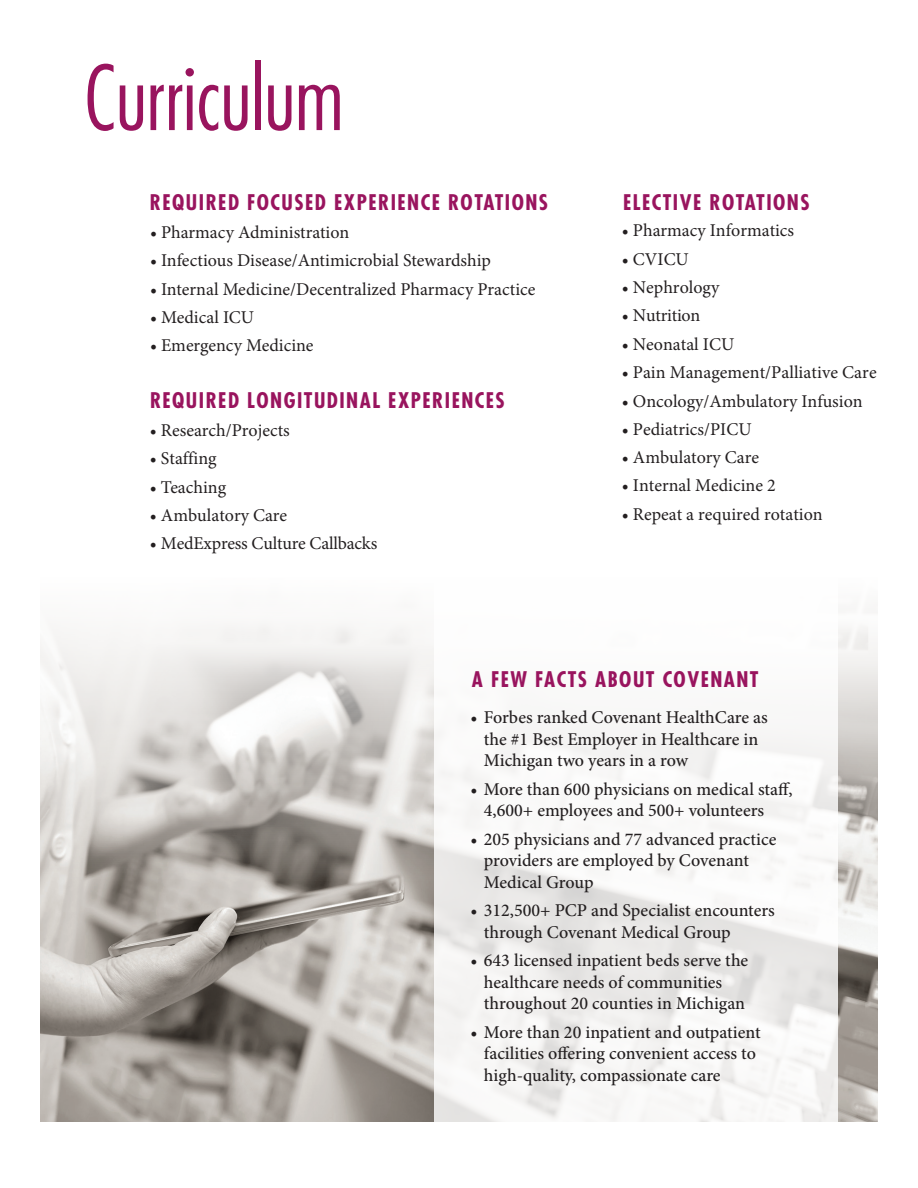
<style>
.page{position:relative;width:918px;height:1188px;background:#fff}
.page>*{position:absolute;margin:0;border:0;box-sizing:border-box;transform-origin:0 0}
.t1{font:300 condensed 87px "Futura Std";color:#99145e}
.t2{font:700 condensed 21px "Futura Std";letter-spacing:.07em;color:#99145e}
.t3{font:500 18px/21.6px "Minion Pro";color:#231f20}
.t4{font:18px "Minion Pro";color:#231f20}
</style>
<div class="page">
<img style="left:40px;top:610px;width:838px;height:512px">
<svg style="left:434px;top:610px;width:404px;height:512px"></svg>
<p class="t1" style="left:84px;top:46px;width:261px">Curriculum</p>
<p class="t2" style="left:150px;top:189px;width:400px">REQUIRED FOCUSED EXPERIENCE ROTATIONS</p>
<p class="t4" style="left:150px;top:220px;width:201px">• Pharmacy Administration</p>
<p class="t4" style="left:150px;top:248px;width:342px">• Infectious Disease/Antimicrobial Stewardship</p>
<p class="t4" style="left:150px;top:277px;width:387px">• Internal Medicine/Decentralized Pharmacy Practice</p>
<p class="t4" style="left:150px;top:305px;width:106px">• Medical ICU</p>
<p class="t4" style="left:150px;top:334px;width:165px">• Emergency Medicine</p>
<p class="t2" style="left:150px;top:387px;width:356px">REQUIRED LONGITUDINAL EXPERIENCES</p>
<p class="t4" style="left:150px;top:418px;width:141px">• Research/Projects</p>
<p class="t4" style="left:150px;top:447px;width:68px">• Staffing</p>
<p class="t4" style="left:150px;top:475px;width:78px">• Teaching</p>
<p class="t4" style="left:150px;top:503px;width:139px">• Ambulatory Care</p>
<p class="t4" style="left:150px;top:532px;width:229px">• MedExpress Culture Callbacks</p>
<p class="t2" style="left:623px;top:189px;width:188px">ELECTIVE ROTATIONS</p>
<p class="t4" style="left:622px;top:219px;width:174px">• Pharmacy Informatics</p>
<p class="t4" style="left:622px;top:247px;width:69px">• CVICU</p>
<p class="t4" style="left:622px;top:275px;width:99px">• Nephrology</p>
<p class="t4" style="left:622px;top:304px;width:80px">• Nutrition</p>
<p class="t4" style="left:622px;top:332px;width:114px">• Neonatal ICU</p>
<p class="t4" style="left:622px;top:360px;width:256px">• Pain Management/Palliative Care</p>
<p class="t4" style="left:622px;top:389px;width:242px">• Oncology/Ambulatory Infusion</p>
<p class="t4" style="left:622px;top:417px;width:131px">• Pediatrics/PICU</p>
<p class="t4" style="left:622px;top:445px;width:139px">• Ambulatory Care</p>
<p class="t4" style="left:622px;top:474px;width:155px">• Internal Medicine 2</p>
<p class="t4" style="left:622px;top:502px;width:202px">• Repeat a required rotation</p>
<p class="t2" style="left:472px;top:667px;width:288px">A FEW FACTS ABOUT COVENANT</p>
<p class="t3" style="left:484px;top:707px;width:285px;text-indent:-14px">• Forbes ranked Covenant HealthCare as the #1 Best Employer in Healthcare in<br>Michigan two years in a row</p>
<p class="t3" style="left:484px;top:778px;width:310px;text-indent:-14px">• More than 600 physicians on medical staff,<br>4,600+ employees and 500+ volunteers</p>
<p class="t3" style="left:484px;top:828px;width:294px;text-indent:-14px">• 205 physicians and 77 advanced practice providers are employed by Covenant<br>Medical Group</p>
<p class="t3" style="left:484px;top:900px;width:292px;text-indent:-14px">• 312,500+ PCP and Specialist encounters through Covenant Medical Group</p>
<p class="t3" style="left:484px;top:950px;width:266px;text-indent:-14px">• 643 licensed inpatient beds serve the healthcare needs of communities throughout 20 counties in Michigan</p>
<p class="t3" style="left:484px;top:1021px;width:278px;text-indent:-14px">• More than 20 inpatient and outpatient facilities offering convenient access to high-quality, compassionate care</p>
</div>
